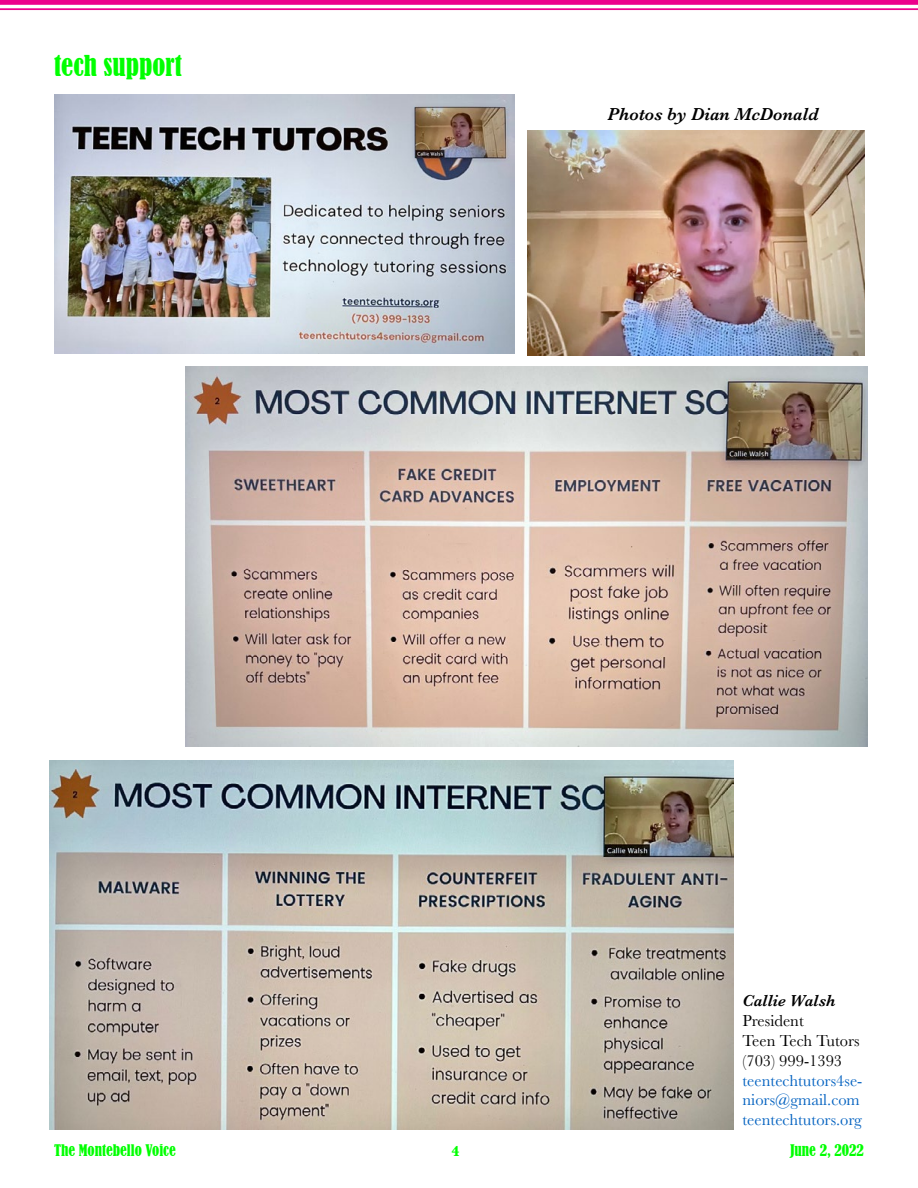
<style>
.page{position:relative;width:918px;height:1188px;background:#fff}
.page>*{position:absolute;margin:0;border:0;box-sizing:border-box;transform-origin:0 0}
.t1{font:condensed 27px "Bernard";color:#0f0}
.t2{font:italic 600 18px "Baskerville";color:#000}
.t3{font:16.5px/19.8px "Baskerville";color:#0563c1}
.t4{font:16.5px/19.8px "Baskerville";color:#000}
.t5{font:italic 600 16.5px "Baskerville";color:#000}
.t6{font:condensed 15px "Bernard";color:#0f0}
.t7{font:700 15px "Baskerville";color:#0f0}
</style>
<div class="page">
<div style="left:0;top:0;width:918px;height:5px;background:#ec008c"></div>
<hr style="left:0;top:8px;width:918px;height:2px;background:#ec008c">
<img style="left:186px;top:366px;width:681px;height:381px">
<img style="left:49px;top:761px;width:685px;height:368px">
<img style="left:54px;top:95px;width:461px;height:258px">
<img style="left:527px;top:130px;width:338px;height:226px">
<h1 class="t1" style="left:54px;top:50px;width:130px">tech support</h1>
<p class="t2" style="left:608px;top:102px;width:213px">Photos by Dian McDonald</p>
<p class="t5" style="left:742px;top:990px;width:95px">Callie Walsh</p>
<p class="t4" style="left:742px;top:1011px;width:119px">President<br>Teen Tech Tutors (703) 999-1393</p>
<p class="t3" style="left:742px;top:1071px;width:121px">teentechtutors4se&shy;niors@gmail.com teentechtutors.org</p>
<p class="t6" style="left:54px;top:1141px;width:123px">The Montebello Voice</p>
<p class="t7" style="left:452px;top:1140px;width:10px">4</p>
<p class="t6" style="left:790px;top:1141px;width:75px">June 2, 2022</p>
</div>
